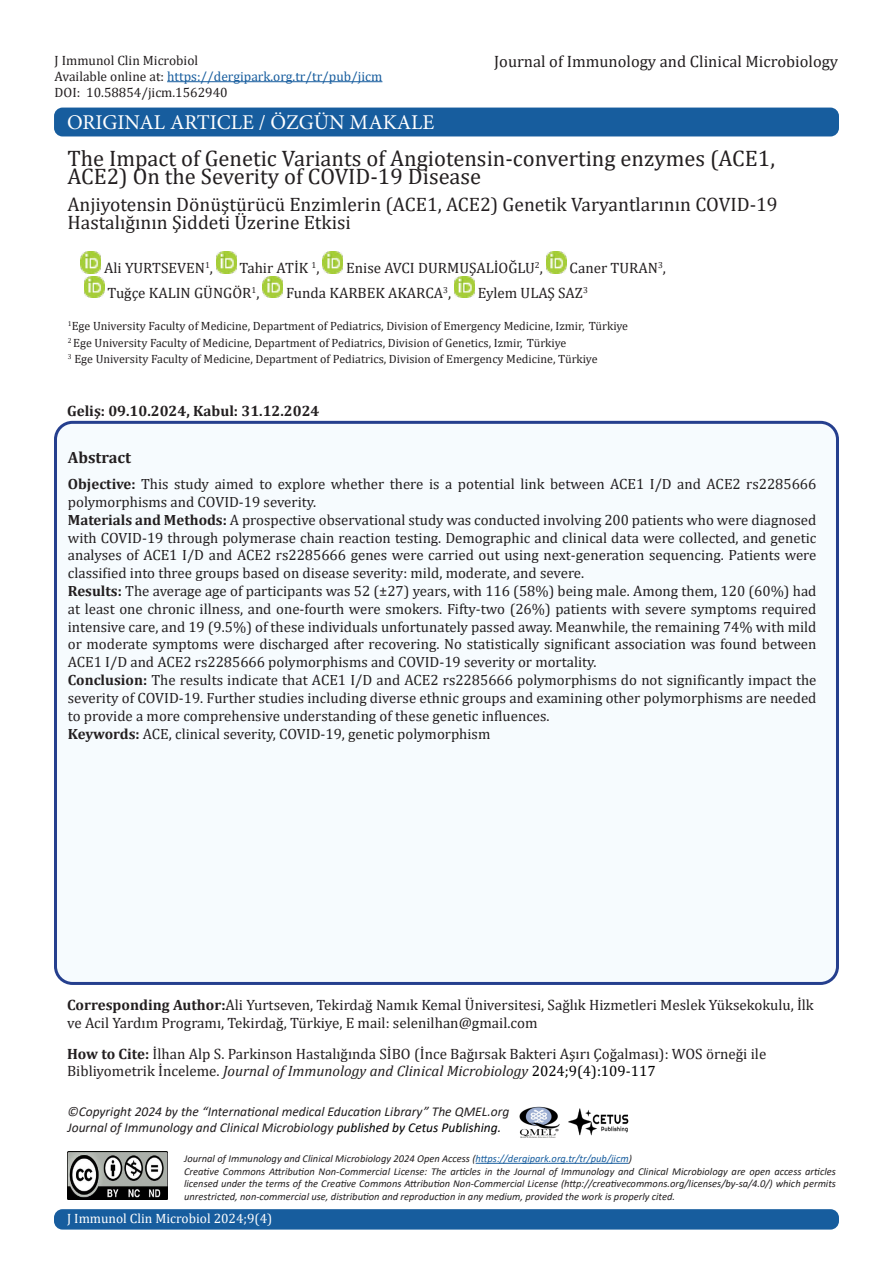
<style>
.page{position:relative;width:893px;height:1263px;background:#fff}
.page>*{position:absolute;margin:0;border:0;box-sizing:border-box;transform-origin:0 0}
.makale_ana_başlık{font:22.5px/18px "Cambria";color:#231f20}
.t1{font:21px "Minion Pro";color:#fff}
.makale_ana_başlık-2{font:19.5px/18px "Cambria";color:#231f20}
.t2{font:16.5px "Cambria";color:#231f20}
.t3{font:700 16.35px "Cambria";color:#231f20}
.t4{font:15px/18px "Cambria";color:#231f20}
.t5{font:700 15px "Cambria";color:#231f20}
.öz_abstract{font:14.85px/17.9px "Cambria";color:#231f20;text-align:justify}
.t6{font:italic 13.5px/16.2px "Calibri";color:#231f20}
.t7{font:13.5px/16.2px "Cambria";color:#231f20}
.t8{font:13.5px "Cambria";color:#fff}
.yazar_kurum{font:12px "Cambria";color:#231f20}
.t9{font:italic 10.5px/12.6px "Calibri";color:#231f20}
.s1{color:#175d9e}
.s2{font-weight:700}
.s3{font-style:italic}
.s4{color:#000}
</style>
<div class="page">
<div style="left:54px;top:1209px;width:785px;height:20px;background:#175d9e;border-radius:9px"></div>
<hr style="left:476px;top:1163px;width:153px;height:1px;background:#175d9e">
<div style="left:55px;top:422px;width:782px;height:561px;background:#f6fbfe;border-radius:17px"></div>
<div style="left:54px;top:421px;width:785px;height:564px;border:3px solid #253f8e;border-radius:17px"></div>
<img style="left:68px;top:1151px;width:99px;height:48px">
<div style="left:54px;top:108px;width:785px;height:28px;background:#175d9e;border-radius:9px"></div>
<hr style="left:167px;top:81px;width:215px;height:1px;background:#175d9e">
<img style="left:519px;top:1106px;width:41px;height:32px">
<img style="left:568px;top:1108px;width:61px;height:28px">
<img style="left:81px;top:252px;width:20px;height:21px">
<img style="left:216px;top:252px;width:20px;height:21px">
<img style="left:323px;top:252px;width:20px;height:21px">
<img style="left:546px;top:252px;width:20px;height:21px">
<img style="left:84px;top:276px;width:20px;height:22px">
<img style="left:263px;top:276px;width:20px;height:22px">
<img style="left:454px;top:276px;width:20px;height:22px">
<p class="t7" style="left:55px;top:52px;width:145px">J Immunol Clin Microbiol</p>
<p class="t2" style="left:494px;top:51px;width:346px">Journal of Immunology and Clinical Microbiology</p>
<p class="t7" style="left:55px;top:68px;width:329px">Available online at: <span class="s1">https://dergipark.org.tr/tr/pub/jicm<br></span>DOI: 10.58854/jicm.1562940</p>
<p class="t1" style="left:67px;top:108px;width:369px">ORIGINAL ARTICLE / ÖZGÜN MAKALE</p>
<p class="makale_ana_başlık" style="left:67px;top:150px;width:709px">The Impact of Genetic Variants of Angiotensin-converting enzymes (ACE1,<br>ACE2) On the Severity of COVID-19 Disease</p>
<p class="makale_ana_başlık-2" style="left:67px;top:195px;width:712px">Anjiyotensin Dönüştürücü Enzimlerin (ACE1, ACE2) Genetik Varyantlarının COVID-19<br>Hastalığının Şiddeti Üzerine Etkisi</p>
<p class="t4" style="left:104px;top:259px;width:110px">Ali YURTSEVEN<sup>1</sup>,</p>
<p class="t4" style="left:240px;top:259px;width:81px">Tahir ATİK <sup>1</sup>,</p>
<p class="t4" style="left:346px;top:259px;width:198px">Enise AVCI DURMUŞALİOĞLU<sup>2</sup>,</p>
<p class="t4" style="left:570px;top:259px;width:98px">Caner TURAN<sup>3</sup>,</p>
<p class="t4" style="left:107px;top:283px;width:153px">Tuğçe KALIN GÜNGÖR<sup>1</sup>,</p>
<p class="t4" style="left:286px;top:283px;width:166px">Funda KARBEK AKARCA<sup>3</sup>,</p>
<p class="t4" style="left:478px;top:283px;width:112px">Eylem ULAŞ SAZ<sup>3</sup></p>
<p class="yazar_kurum" style="left:68px;top:319px;width:562px"><sup>1</sup>Ege University Faculty of Medicine, Department of Pediatrics, Division of Emergency Medicine, Izmir, Türkiye</p>
<p class="yazar_kurum" style="left:68px;top:335px;width:500px"><sup>2</sup> Ege University Faculty of Medicine, Department of Pediatrics, Division of Genetics, Izmir, Türkiye</p>
<p class="yazar_kurum" style="left:68px;top:352px;width:531px"><sup>3</sup> Ege University Faculty of Medicine, Department of Pediatrics, Division of Emergency Medicine, Türkiye</p>
<p class="t5" style="left:67px;top:400px;width:254px">Geliş: 09.10.2024, Kabul: 31.12.2024</p>
<p class="t3" style="left:68px;top:446px;width:65px">Abstract</p>
<p class="öz_abstract" style="left:68px;top:475px;width:750px"><span class="s2">Objective:</span> This study aimed to explore whether there is a potential link between ACE1 I/D and ACE2 rs2285666 polymorphisms and COVID-19 severity.</p>
<p class="öz_abstract" style="left:68px;top:511px;width:750px"><span class="s2">Materials and Methods:</span> A prospective observational study was conducted involving 200 patients who were diagnosed with COVID-19 through polymerase chain reaction testing. Demographic and clinical data were collected, and genetic analyses of ACE1 I/D and ACE2 rs2285666 genes were carried out using next-generation sequencing. Patients were classified into three groups based on disease severity: mild, moderate, and severe.</p>
<p class="öz_abstract" style="left:68px;top:582px;width:750px"><span class="s2">Results:</span> The average age of participants was 52 (±27) years, with 116 (58%) being male. Among them, 120 (60%) had at least one chronic illness, and one-fourth were smokers. Fifty-two (26%) patients with severe symptoms required intensive care, and 19 (9.5%) of these individuals unfortunately passed away. Meanwhile, the remaining 74% with mild or moderate symptoms were discharged after recovering. No statistically significant association was found between ACE1 I/D and ACE2 rs2285666 polymorphisms and COVID-19 severity or mortality.</p>
<p class="öz_abstract" style="left:68px;top:671px;width:750px"><span class="s2">Conclusion:</span> The results indicate that ACE1 I/D and ACE2 rs2285666 polymorphisms do not significantly impact the severity of COVID-19. Further studies including diverse ethnic groups and examining other polymorphisms are needed to provide a more comprehensive understanding of these genetic influences.</p>
<p class="öz_abstract" style="left:68px;top:724px;width:424px"><span class="s2">Keywords:</span> ACE, clinical severity, COVID-19, genetic polymorphism</p>
<p class="t4" style="left:67px;top:996px;width:748px"><span class="s2">Corresponding Author:</span>Ali Yurtseven, Tekirdağ Namık Kemal Üniversitesi, Sağlık Hizmetleri Meslek Yüksekokulu, İlk ve Acil Yardım Programı, Tekirdağ, Türkiye, E mail: selenilhan@gmail.com</p>
<p class="t4" style="left:67px;top:1045px;width:701px;line-height:16.5px"><span class="s2">How to Cite:</span> İlhan Alp S. Parkinson Hastalığında SİBO (İnce Bağırsak Bakteri Aşırı Çoğalması): WOS örneği ile<br>Bibliyometrik İnceleme. <span class="s3">Journal of Immunology and Clinical Microbiology</span> <span class="s4">2024;9(4):109-117</span></p>
<p class="t6" style="left:67px;top:1103px;width:443px">©Copyright 2024 by the “International medical Education Library” The QMEL.org<br>Journal of Immunology and Clinical Microbiology <span class="s4">published by Cetus Publishing.</span></p>
<p class="t9" style="left:184px;top:1152px;width:653px">Journal of Immunology and Clinical Microbiology 2024 Open Access (<span class="s1">https://dergipark.org.tr/tr/pub/jicm</span>)<br>Creative Commons Attribution Non-Commercial License: The articles in the Journal of Immunology and Clinical Microbiology are open access articles licensed under the terms of the Creative Commons Attribution Non-Commercial License (http://creativecommons.org/licenses/by-sa/4.0/) which permits unrestricted, non-commercial use, distribution and reproduction in any medium, provided the work is properly cited.</p>
<p class="t8" style="left:67px;top:1210px;width:207px">J Immunol Clin Microbiol 2024;9(4)</p>
</div>
